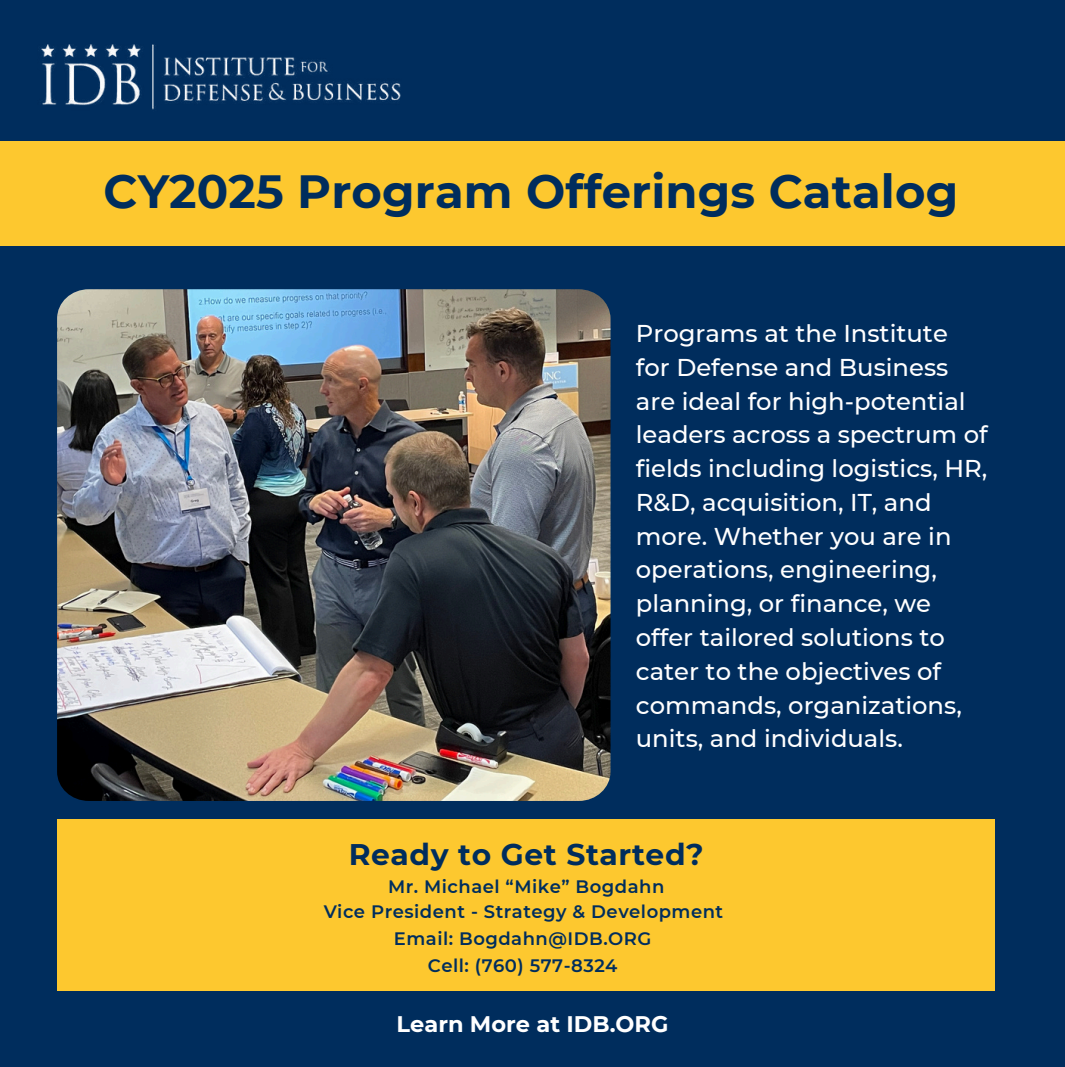
<style>
.page{position:relative;width:1065px;height:1067px;background:#fff}
.page>*{position:absolute;margin:0;border:0;box-sizing:border-box;transform-origin:0 0}
.t1{font:700 46.5px "Montserrat";letter-spacing:.005em;color:#002d5d}
.t2{font:700 29.7px "Montserrat";letter-spacing:.02em;color:#002d5d}
.t3{font:500 24.3px/33.8px "Montserrat";color:#fff}
.t4{font:700 22.5px "Montserrat";color:#fff}
.t5{font:600 18px/24.8px "Montserrat";letter-spacing:.03em;color:#002d5d;text-align:center}
</style>
<div class="page">
<div style="left:0;top:0;width:1065px;height:1066px;background:#002d5d"></div>
<img style="left:41px;top:45px;width:360px;height:65px">
<div style="left:0;top:141px;width:1065px;height:105px;background:#fdc82f"></div>
<div style="left:57px;top:819px;width:938px;height:172px;background:#fdc82f"></div>
<img style="left:57px;top:289px;width:553px;height:512px;border-radius:31px">
<h1 class="t1" style="left:104px;top:158px;width:856px">CY2025 Program Offerings Catalog</h1>
<p class="t3" style="left:636px;top:315px;width:353px">Programs at the Institute for Defense and Business are ideal for high-potential leaders across a spectrum of fields including logistics, HR,<br>R&amp;D, acquisition, IT, and more. Whether you are in operations, engineering, planning, or finance, we offer tailored solutions to cater to the objectives of commands, organizations, units, and individuals.</p>
<p class="t2" style="left:349px;top:833px;width:357px">Ready to Get Started?</p>
<p class="t5" style="left:324px;top:873px;width:401px">Mr. Michael “Mike” Bogdahn<br>Vice President - Strategy &amp; Development</p>
<p class="t5" style="left:394px;top:924px;width:259px;line-height:27px">Email: Bogdahn@IDB.ORG<br>Cell: (760) 577-8324</p>
<p class="t4" style="left:397px;top:1008px;width:273px">Learn More at IDB.ORG</p>
</div>
